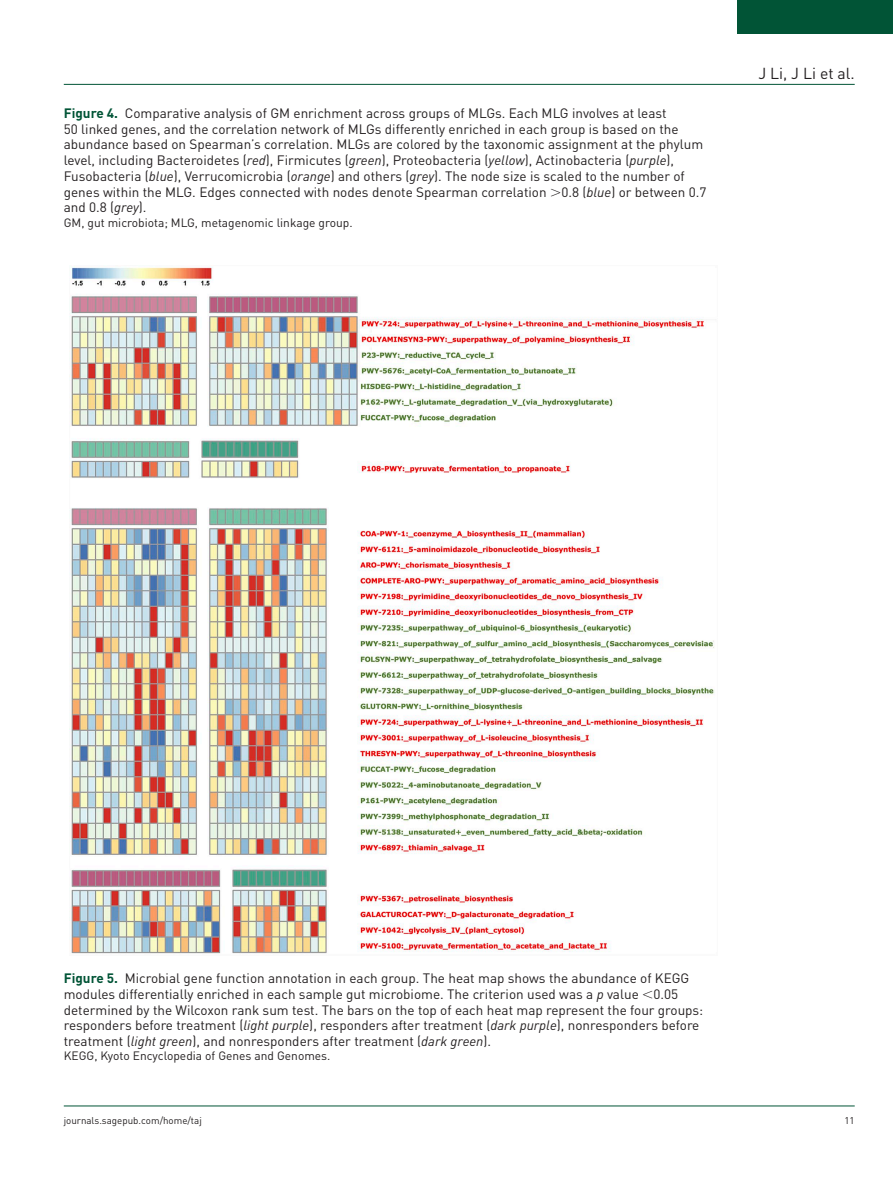
<style>
.page{position:relative;width:893px;height:1191px;background:#fff}
.page>*{position:absolute;margin:0;border:0;box-sizing:border-box;transform-origin:0 0}
.t1{font:15.75px "DIN";color:#231f20}
.t2{font:13.5px/15.8px "DIN";color:#231f20}
.t3{font:12px "DIN";color:#231f20}
.t4{font:9.75px "DIN";color:#231f20}
.s1{font-weight:700;color:#015436}
.s2{font-style:italic}
</style>
<div class="page">
<hr style="left:64px;top:84px;width:791px;height:1px;background:#015436">
<hr style="left:64px;top:1105px;width:791px;height:1px;background:#015436">
<div style="left:738px;top:0;width:155px;height:34px;background:#015436"></div>
<img style="left:69px;top:266px;width:646px;height:688px">
<p class="t2" style="left:64px;top:105px;width:644px"><span class="s1">Figure 4.</span> Comparative analysis of GM enrichment across groups of MLGs. Each MLG involves at least<br>50 linked genes, and the correlation network of MLGs differently enriched in each group is based on the abundance based on Spearman’s correlation. MLGs are colored by the taxonomic assignment at the phylum level, including Bacteroidetes (<span class="s2">red</span>), Firmicutes (<span class="s2">green</span>), Proteobacteria (<span class="s2">yellow</span>), Actinobacteria (<span class="s2">purple</span>), Fusobacteria (<span class="s2">blue</span>), Verrucomicrobia (<span class="s2">orange</span>) and others (<span class="s2">grey</span>). The node size is scaled to the number of genes within the MLG. Edges connected with nodes denote Spearman correlation 0.8 (<span class="s2">blue</span>) or between 0.7 and 0.8 (<span class="s2">grey</span>).</p>
<p class="t3" style="left:64px;top:215px;width:290px">GM, gut microbiota; MLG, metagenomic linkage group.</p>
<p class="t1" style="left:758px;top:63px;width:98px">J Li, J Li et al.</p>
<p class="t2" style="left:64px;top:970px;width:641px"><span class="s1">Figure 5.</span> Microbial gene function annotation in each group. The heat map shows the abundance of KEGG modules differentially enriched in each sample gut microbiome. The criterion used was a <span class="s2">p</span> value 0.05 determined by the Wilcoxon rank sum test. The bars on the top of each heat map represent the four groups: responders before treatment (<span class="s2">light purple</span>), responders after treatment (<span class="s2">dark purple</span>), nonresponders before treatment (<span class="s2">light green</span>), and nonresponders after treatment (<span class="s2">dark green</span>).</p>
<p class="t3" style="left:64px;top:1048px;width:268px">KEGG, Kyoto Encyclopedia of Genes and Genomes.</p>
<p class="t4" style="left:64px;top:1114px;width:140px">journals.sagepub.com/home/taj</p>
<p class="t4" style="left:844px;top:1114px;width:12px">11</p>
</div>
